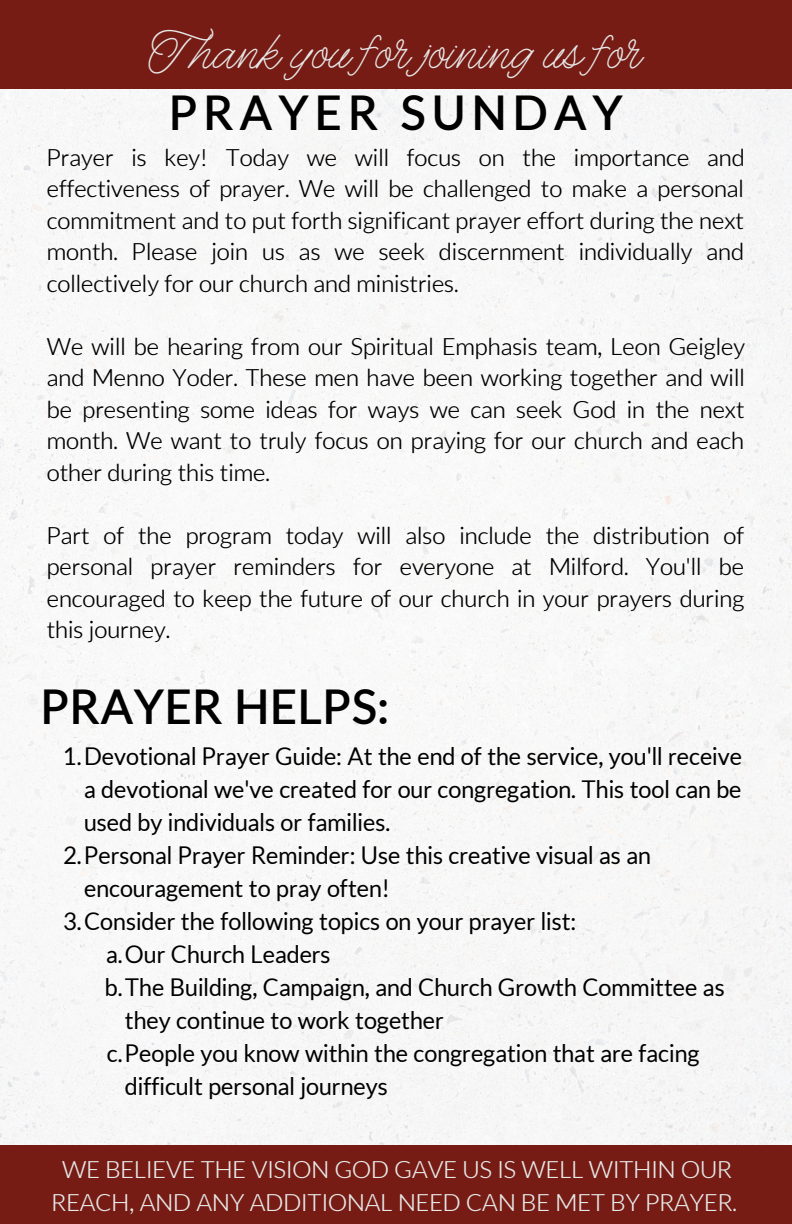
<style>
.page{position:relative;width:792px;height:1224px;background:#fff}
.page>*{position:absolute;margin:0;border:0;box-sizing:border-box;transform-origin:0 0}
.t1{font:600 48px "Histeria Bites";color:#e6e7e7}
.t2{font:600 48px "Alilato";letter-spacing:.115em;color:#000}
.t3{font:600 48px "Alilato";color:#000}
.t4{font:200 24px/31.6px "Alilato";color:#000;text-align:justify}
.t5{font:24px "Alilato";color:#000}
.t6{font:200 24px/33px "Alilato";color:#e6e7e7;text-align:center}
</style>
<div class="page">
<img style="left:0;top:88px;width:792px;height:1057px">
<div style="left:0;top:1145px;width:792px;height:79px;background:#761c14"></div>
<div style="left:0;top:0;width:792px;height:88px;background:#761c14"></div>
<h1 class="t1" style="left:149px;top:23px;width:496px">Thank you for joining us for</h1>
<h1 class="t2" style="left:169px;top:95px;width:456px">PRAYER SUNDAY</h1>
<p class="t4" style="left:47px;top:144px;width:699px">Prayer is key! Today we will focus on the importance and effectiveness of prayer. We will be challenged to make a personal commitment and to put forth significant prayer effort during the next month. Please join us as we seek discernment individually and collectively for our church and ministries.</p>
<p class="t4" style="left:47px;top:333px;width:700px">We will be hearing from our Spiritual Emphasis team, Leon Geigley and Menno Yoder. These men have been working together and will be presenting some ideas for ways we can seek God in the next month. We want to truly focus on praying for our church and each other during this time.</p>
<p class="t4" style="left:47px;top:522px;width:699px">Part of the program today will also include the distribution of personal prayer reminders for everyone at Milford. You'll be encouraged to keep the future of our church in your prayers during this journey.</p>
<h1 class="t3" style="left:41px;top:689px;width:350px">PRAYER HELPS:</h1>
<p class="t5" style="left:63px;top:747px;width:681px">1.Devotional Prayer Guide: At the end of the service, you'll receive</p>
<p class="t5" style="left:84px;top:780px;width:659px">a devotional we've created for our congregation. This tool can be</p>
<p class="t5" style="left:84px;top:813px;width:308px">used by individuals or families.</p>
<p class="t5" style="left:63px;top:846px;width:589px">2.Personal Prayer Reminder: Use this creative visual as an</p>
<p class="t5" style="left:84px;top:879px;width:307px">encouragement to pray often!</p>
<p class="t5" style="left:63px;top:912px;width:515px">3.Consider the following topics on your prayer list:</p>
<p class="t5" style="left:106px;top:945px;width:226px">a.Our Church Leaders</p>
<p class="t5" style="left:105px;top:978px;width:621px">b.The Building, Campaign, and Church Growth Committee as</p>
<p class="t5" style="left:125px;top:1011px;width:321px">they continue to work together</p>
<p class="t5" style="left:107px;top:1044px;width:594px">c.People you know within the congregation that are facing</p>
<p class="t5" style="left:125px;top:1077px;width:264px">difficult personal journeys</p>
<p class="t6" style="left:52px;top:1155px;width:687px">WE BELIEVE THE VISION GOD GAVE US IS WELL WITHIN OUR<br>REACH, AND ANY ADDITIONAL NEED CAN BE MET BY PRAYER.</p>
</div>
